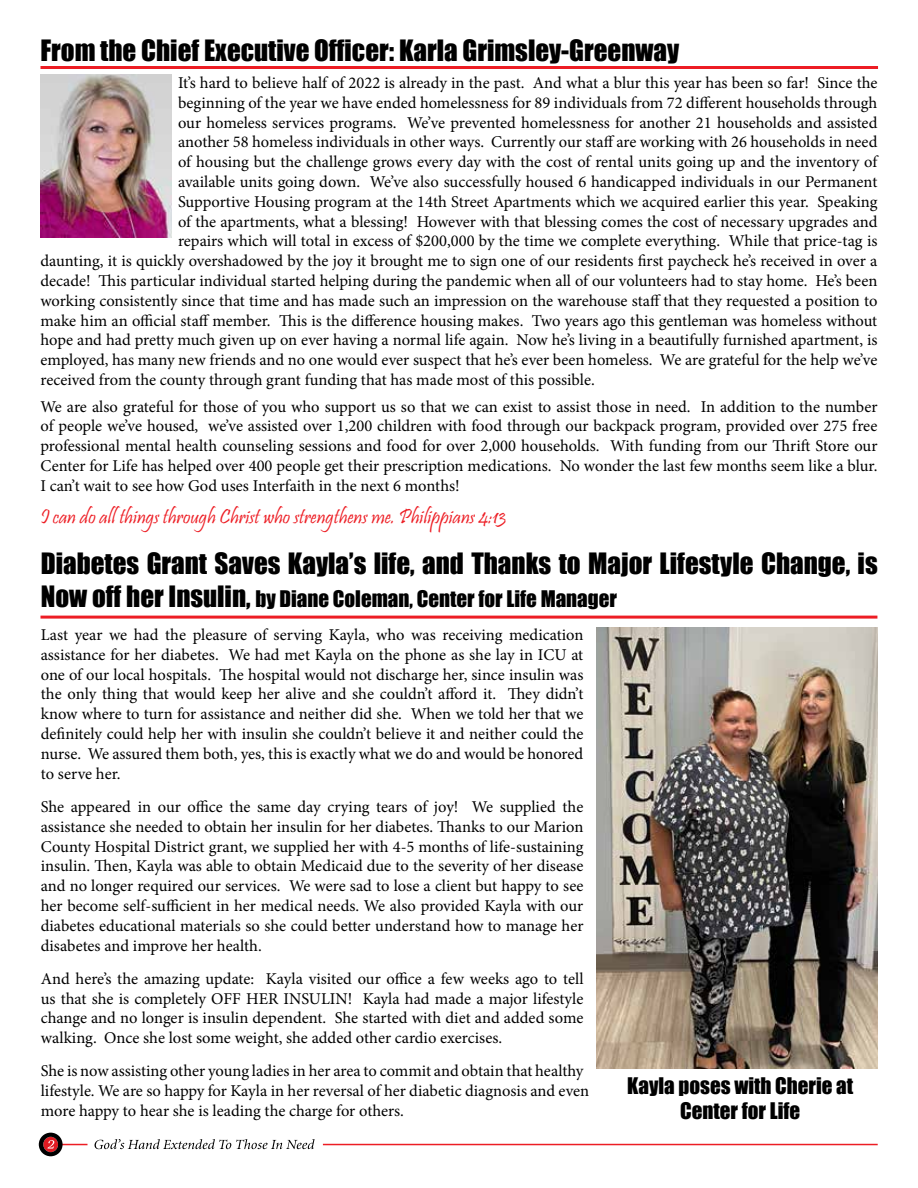
<style>
.page{position:relative;width:918px;height:1188px;background:#fff}
.page>*{position:absolute;margin:0;border:0;box-sizing:border-box;transform-origin:0 0}
.t1{font:27px "Impact";color:#000}
.t2{font:21px/25.2px "Impact";color:#000;text-align:center}
.t3{font:21px "Pristina";color:#ed1d24}
.t4{font:16.5px/19.8px "Minion Pro";letter-spacing:-.005em;color:#000;text-align:justify}
.s1{font-size:27px}
</style>
<div class="page">
<hr style="left:46px;top:1144px;width:42px;height:1px;background:#ed1d24">
<hr style="left:323px;top:1144px;width:555px;height:1px;background:#ed1d24">
<svg style="left:39px;top:1133px;width:24px;height:23px"></svg>
<svg style="left:95px;top:1139px;width:220px;height:10px"></svg>
<hr style="left:40px;top:66px;width:838px;height:3px;background:#ed1d24">
<img style="left:40px;top:74px;width:131px;height:164px">
<hr style="left:40px;top:616px;width:837px;height:3px;background:#ed1d24">
<img style="left:597px;top:628px;width:281px;height:441px">
<h1 class="t1" style="left:40px;top:30px;width:640px">From the Chief Executive Officer: Karla Grimsley-Greenway</h1>
<p class="t4" style="left:178px;top:73px;width:701px">It’s hard to believe half of 2022 is already in the past. And what a blur this year has been so far! Since the</p>
<p class="t4" style="left:178px;top:93px;width:701px">beginning of the year we have ended homelessness for 89 individuals from 72 different households through</p>
<p class="t4" style="left:178px;top:112px;width:701px">our homeless services programs. We’ve prevented homelessness for another 21 households and assisted</p>
<p class="t4" style="left:178px;top:132px;width:701px">another 58 homeless individuals in other ways. Currently our staff are working with 26 households in need</p>
<p class="t4" style="left:178px;top:152px;width:701px">of housing but the challenge grows every day with the cost of rental units going up and the inventory of</p>
<p class="t4" style="left:178px;top:172px;width:701px">available units going down. We’ve also successfully housed 6 handicapped individuals in our Permanent</p>
<p class="t4" style="left:178px;top:192px;width:701px">Supportive Housing program at the 14th Street Apartments which we acquired earlier this year. Speaking</p>
<p class="t4" style="left:178px;top:211px;width:701px">of the apartments, what a blessing! However with that blessing comes the cost of necessary upgrades and</p>
<p class="t4" style="left:178px;top:231px;width:701px">repairs which will total in excess of $200,000 by the time we complete everything. While that price-tag is</p>
<p class="t4" style="left:40px;top:251px;width:838px">daunting, it is quickly overshadowed by the joy it brought me to sign one of our residents first paycheck he’s received in over a</p>
<p class="t4" style="left:40px;top:271px;width:838px">decade! This particular individual started helping during the pandemic when all of our volunteers had to stay home. He’s been</p>
<p class="t4" style="left:40px;top:291px;width:838px">working consistently since that time and has made such an impression on the warehouse staff that they requested a position to</p>
<p class="t4" style="left:40px;top:310px;width:838px">make him an official staff member. This is the difference housing makes. Two years ago this gentleman was homeless without</p>
<p class="t4" style="left:40px;top:330px;width:839px">hope and had pretty much given up on ever having a normal life again. Now he’s living in a beautifully furnished apartment, is</p>
<p class="t4" style="left:40px;top:350px;width:838px">employed, has many new friends and no one would ever suspect that he’s ever been homeless. We are grateful for the help we’ve</p>
<p class="t4" style="left:40px;top:370px;width:556px">received from the county through grant funding that has made most of this possible.</p>
<p class="t4" style="left:40px;top:396px;width:839px">We are also grateful for those of you who support us so that we can exist to assist those in need. In addition to the number of people we’ve housed, we’ve assisted over 1,200 children with food through our backpack program, provided over 275 free professional mental health counseling sessions and food for over 2,000 households. With funding from our Thrift Store our Center for Life has helped over 400 people get their prescription medications. No wonder the last few months seem like a blur.<br>I can’t wait to see how God uses Interfaith in the next 6 months!</p>
<p class="t3" style="left:40px;top:505px;width:467px">I can do all things through Christ who strengthens me. Philippians 4:13</p>
<h1 class="t1" style="left:41px;top:543px;width:838px">Diabetes Grant Saves Kayla’s life, and Thanks to Major Lifestyle Change, is</h1>
<p class="t2" style="left:41px;top:585px;width:578px"><span class="s1">Now off her Insulin,</span> by Diane Coleman, Center for Life Manager</p>
<p class="t4" style="left:41px;top:625px;width:544px">Last year we had the pleasure of serving Kayla, who was receiving medication assistance for her diabetes. We had met Kayla on the phone as she lay in ICU at one of our local hospitals. The hospital would not discharge her, since insulin was the only thing that would keep her alive and she couldn’t afford it. They didn’t know where to turn for assistance and neither did she. When we told her that we definitely could help her with insulin she couldn’t believe it and neither could the nurse. We assured them both, yes, this is exactly what we do and would be honored to serve her.</p>
<p class="t4" style="left:41px;top:797px;width:544px">She appeared in our office the same day crying tears of joy! We supplied the assistance she needed to obtain her insulin for her diabetes. Thanks to our Marion County Hospital District grant, we supplied her with 4-5 months of life-sustaining insulin. Then, Kayla was able to obtain Medicaid due to the severity of her disease and no longer required our services. We were sad to lose a client but happy to see her become self-sufficient in her medical needs. We also provided Kayla with our diabetes educational materials so she could better understand how to manage her disabetes and improve her health.</p>
<p class="t4" style="left:41px;top:969px;width:544px">And here’s the amazing update: Kayla visited our office a few weeks ago to tell us that she is completely OFF HER INSULIN! Kayla had made a major lifestyle change and no longer is insulin dependent. She started with diet and added some walking. Once she lost some weight, she added other cardio exercises.</p>
<p class="t4" style="left:41px;top:1061px;width:550px;text-align:left">She is now assisting other young ladies in her area to commit and obtain that healthy lifestyle. We are so happy for Kayla in her reversal of her diabetic diagnosis and even more happy to hear she is leading the charge for others.</p>
<p class="t2" style="left:627px;top:1073px;width:228px">Kayla poses with Cherie at<br>Center for Life</p>
</div>
